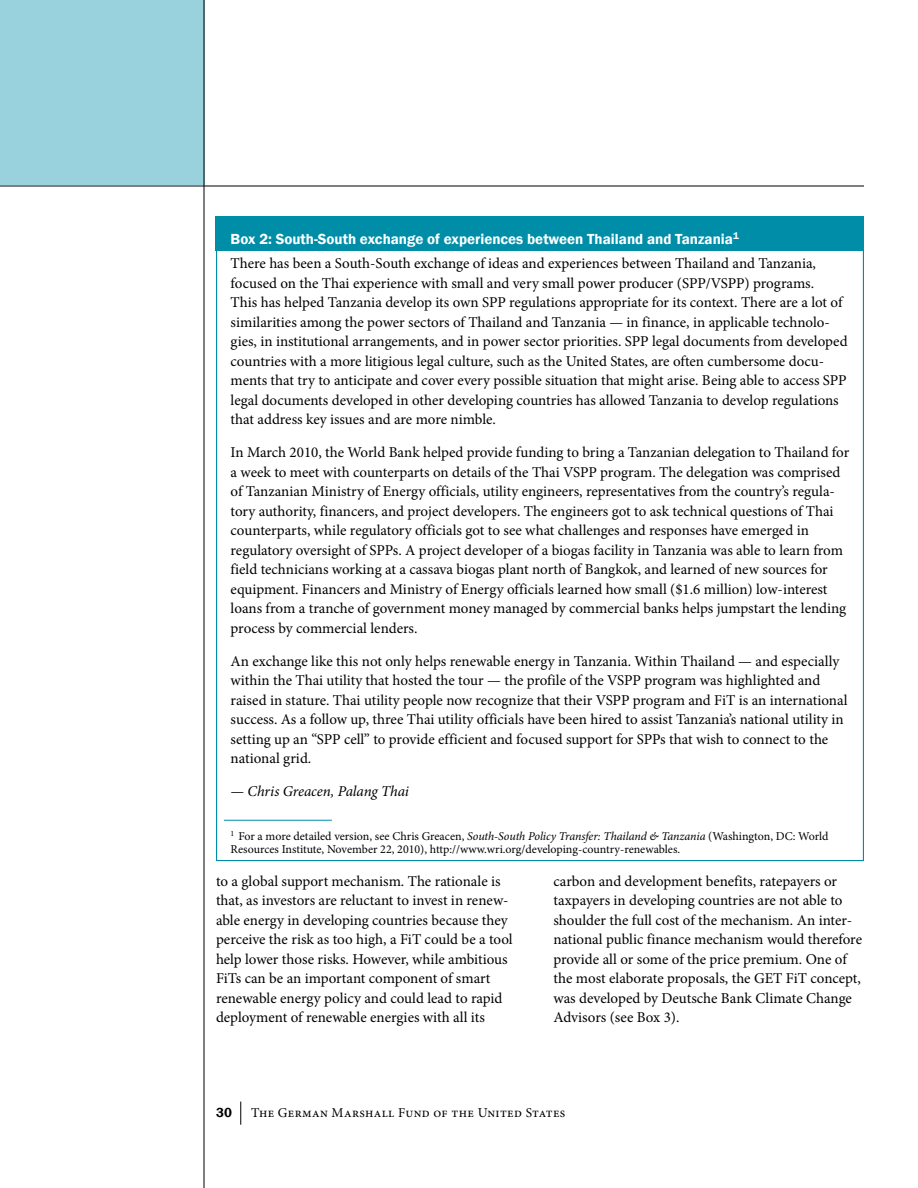
<style>
.page{position:relative;width:918px;height:1188px;background:#fff}
.page>*{position:absolute;margin:0;border:0;box-sizing:border-box;transform-origin:0 0}
.t1{font:15px/19.5px "Minion Pro";letter-spacing:-.005em;color:#000}
.t2{font:600 15px "Franklin Gothic";color:#fff}
.t3{font:italic 15px "Minion Pro";letter-spacing:-.005em;color:#000}
.t4{font:13.5px "Minion Pro";letter-spacing:.025em;color:#000}
.t5{font:600 13.5px "Franklin Gothic";color:#000}
.t6{font:12px/13.5px "Minion Pro";color:#000}
.s1{font-style:italic}
</style>
<div class="page">
<div style="left:0;top:0;width:204px;height:185px;background:#99d1dc"></div>
<hr style="left:204px;top:0;width:1px;height:1188px;background:#000">
<svg style="left:240px;top:1102px;width:1px;height:23px"></svg>
<hr style="left:0;top:186px;width:864px;height:1px;background:#000">
<div style="left:216px;top:217px;width:648px;height:34px;background:#008da8"></div>
<hr style="left:224px;top:820px;width:108px;height:1px;background:#008da8">
<p class="t2" style="left:231px;top:230px;width:510px">Box 2: South-South exchange of experiences between Thailand and Tanzania<sup>1</sup></p>
<p class="t1" style="left:231px;top:254px;width:618px">There has been a South-South exchange of ideas and experiences between Thailand and Tanzania, focused on the Thai experience with small and very small power producer (SPP/VSPP) programs.<br>This has helped Tanzania develop its own SPP regulations appropriate for its context. There are a lot of similarities among the power sectors of Thailand and Tanzania — in finance, in applicable technolo&shy;gies, in institutional arrangements, and in power sector priorities. SPP legal documents from developed countries with a more litigious legal culture, such as the United States, are often cumbersome docu&shy;ments that try to anticipate and cover every possible situation that might arise. Being able to access SPP legal documents developed in other developing countries has allowed Tanzania to develop regulations that address key issues and are more nimble.</p>
<p class="t1" style="left:231px;top:443px;width:620px">In March 2010, the World Bank helped provide funding to bring a Tanzanian delegation to Thailand for a week to meet with counterparts on details of the Thai VSPP program. The delegation was comprised of Tanzanian Ministry of Energy officials, utility engineers, representatives from the country’s regula&shy;tory authority, financers, and project developers. The engineers got to ask technical questions of Thai counterparts, while regulatory officials got to see what challenges and responses have emerged in regulatory oversight of SPPs. A project developer of a biogas facility in Tanzania was able to learn from field technicians working at a cassava biogas plant north of Bangkok, and learned of new sources for equipment. Financers and Ministry of Energy officials learned how small ($1.6 million) low-interest loans from a tranche of government money managed by commercial banks helps jumpstart the lending process by commercial lenders.</p>
<p class="t1" style="left:231px;top:651px;width:618px">An exchange like this not only helps renewable energy in Tanzania. Within Thailand — and especially within the Thai utility that hosted the tour — the profile of the VSPP program was highlighted and raised in stature. Thai utility people now recognize that their VSPP program and FiT is an international success. As a follow up, three Thai utility officials have been hired to assist Tanzania’s national utility in setting up an “SPP cell” to provide efficient and focused support for SPPs that wish to connect to the national grid.</p>
<p class="t3" style="left:231px;top:781px;width:180px">— Chris Greacen, Palang Thai</p>
<p class="t6" style="left:231px;top:829px;width:599px"><sup>1</sup> For a more detailed version, see Chris Greacen, <span class="s1">South-South Policy Transfer: Thailand &amp; Tanzania</span> (Washington, DC: World<br>Resources Institute, November 22, 2010), http://www.wri.org/developing-country-renewables.</p>
<p class="t1" style="left:216px;top:871px;width:298px">to a global support mechanism. The rationale is that, as investors are reluctant to invest in renew&shy;able energy in developing countries because they perceive the risk as too high, a FiT could be a tool help lower those risks. However, while ambitious FiTs can be an important component of smart renewable energy policy and could lead to rapid deployment of renewable energies with all its</p>
<p class="t1" style="left:554px;top:871px;width:310px">carbon and development benefits, ratepayers or taxpayers in developing countries are not able to shoulder the full cost of the mechanism. An inter&shy;national public finance mechanism would therefore provide all or some of the price premium. One of the most elaborate proposals, the GET FiT concept, was developed by Deutsche Bank Climate Change Advisors (see Box 3).</p>
<p class="t5" style="left:216px;top:1104px;width:18px">30</p>
<p class="t4" style="left:251px;top:1104px;width:316px">The German Marshall Fund of the United States</p>
</div>
